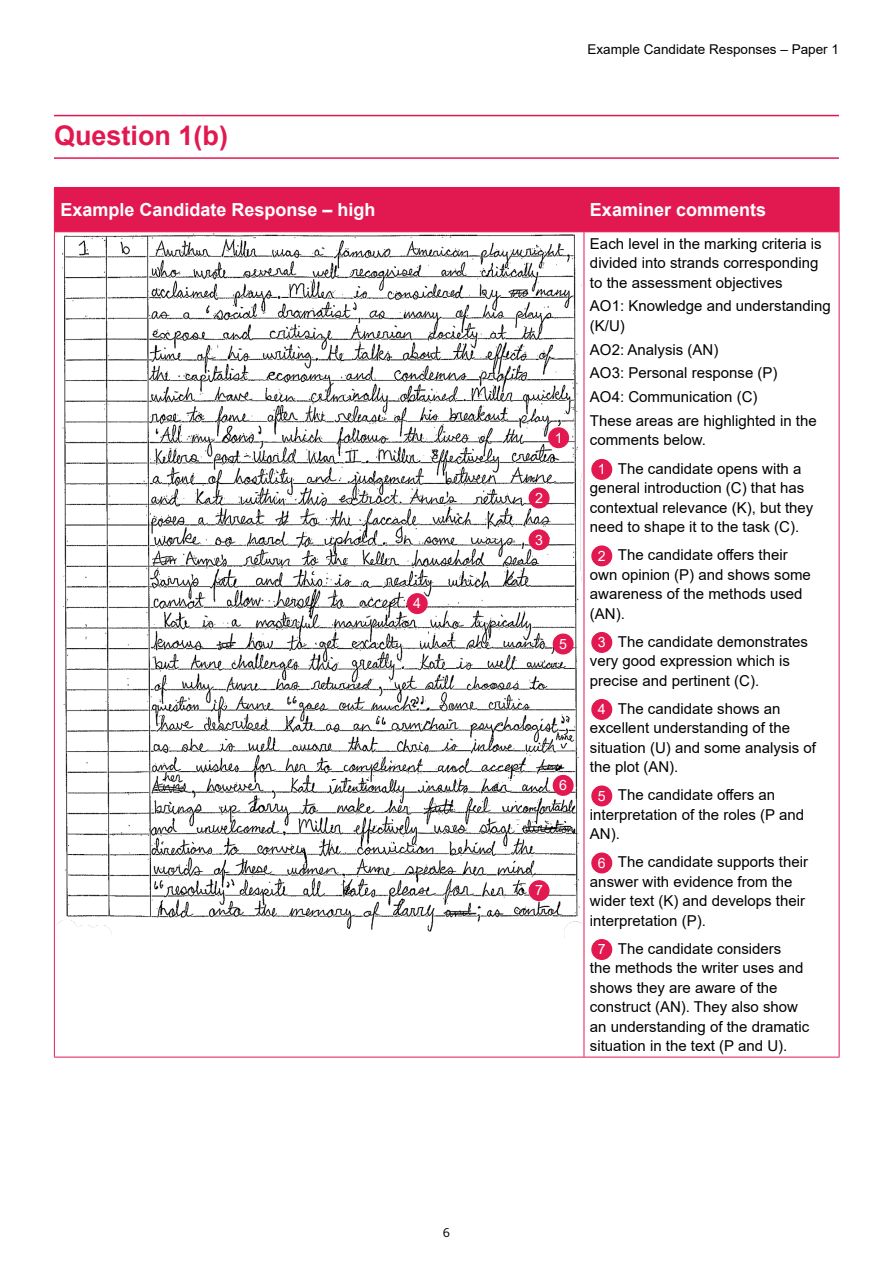
<style>
.page{position:relative;width:893px;height:1263px;background:#fff}
.page>*{position:absolute;margin:0;border:0;box-sizing:border-box;transform-origin:0 0}
.t1{font:700 27px "Arial";color:#e21951}
.t2{font:700 18px "Arial";color:#fff}
.t3{font:15px/19.5px "Arial";color:#000}
.t4{font:14.25px "Arial";color:#fff}
.t5{font:13.5px "Arial";color:#000}
.t6{font:300 13.5px "Bliss Pro";color:#000}
.s1{font-size:14.25px;color:#fff}
</style>
<div class="page">
<img style="left:57px;top:234px;width:524px;height:703px">
<hr style="left:54px;top:115px;width:785px;height:1px;background:#e21951">
<hr style="left:54px;top:157px;width:785px;height:2px;background:#e21951">
<div style="left:55px;top:188px;width:784px;height:43px;background:#e21951"></div>
<hr style="left:54px;top:188px;width:1px;height:43px;background:#e21951">
<hr style="left:54px;top:187px;width:530px;height:1px;background:#e21951">
<hr style="left:584px;top:187px;width:255px;height:1px;background:#e21951">
<hr style="left:584px;top:188px;width:1px;height:43px;background:#e21951">
<hr style="left:839px;top:188px;width:1px;height:43px;background:#e21951">
<hr style="left:54px;top:231px;width:530px;height:1px;background:#e21951">
<hr style="left:584px;top:231px;width:255px;height:1px;background:#e21951">
<hr style="left:54px;top:232px;width:1px;height:825px;background:#e21951">
<hr style="left:584px;top:232px;width:1px;height:825px;background:#e21951">
<hr style="left:839px;top:232px;width:1px;height:825px;background:#e21951">
<hr style="left:54px;top:1057px;width:530px;height:1px;background:#e21951">
<hr style="left:584px;top:1057px;width:255px;height:1px;background:#e21951">
<div style="left:592px;top:460px;width:20px;height:19px;background:#e21951;border-radius:50%"></div>
<div style="left:591px;top:459px;width:21px;height:21px;border:1px solid #e21951;border-radius:50%"></div>
<div style="left:592px;top:546px;width:20px;height:20px;background:#e21951;border-radius:50%"></div>
<div style="left:591px;top:545px;width:21px;height:21px;border:1px solid #e21951;border-radius:50%"></div>
<div style="left:592px;top:633px;width:20px;height:19px;background:#e21951;border-radius:50%"></div>
<div style="left:591px;top:632px;width:21px;height:21px;border:1px solid #e21951;border-radius:50%"></div>
<div style="left:592px;top:700px;width:20px;height:19px;background:#e21951;border-radius:50%"></div>
<div style="left:591px;top:699px;width:21px;height:21px;border:1px solid #e21951;border-radius:50%"></div>
<div style="left:592px;top:786px;width:20px;height:20px;background:#e21951;border-radius:50%"></div>
<div style="left:591px;top:785px;width:21px;height:21px;border:1px solid #e21951;border-radius:50%"></div>
<div style="left:592px;top:853px;width:20px;height:20px;background:#e21951;border-radius:50%"></div>
<div style="left:591px;top:852px;width:21px;height:21px;border:1px solid #e21951;border-radius:50%"></div>
<div style="left:592px;top:940px;width:20px;height:19px;background:#e21951;border-radius:50%"></div>
<div style="left:591px;top:939px;width:21px;height:21px;border:1px solid #e21951;border-radius:50%"></div>
<div style="left:549px;top:428px;width:19px;height:20px;background:#e21951;border-radius:50%"></div>
<div style="left:548px;top:427px;width:21px;height:21px;border:1px solid #e21951;border-radius:50%"></div>
<div style="left:529px;top:488px;width:20px;height:20px;background:#e21951;border-radius:50%"></div>
<div style="left:529px;top:487px;width:21px;height:21px;border:1px solid #e21951;border-radius:50%"></div>
<div style="left:529px;top:530px;width:20px;height:20px;background:#e21951;border-radius:50%"></div>
<div style="left:529px;top:529px;width:21px;height:21px;border:1px solid #e21951;border-radius:50%"></div>
<div style="left:407px;top:594px;width:20px;height:19px;background:#e21951;border-radius:50%"></div>
<div style="left:407px;top:593px;width:21px;height:21px;border:1px solid #e21951;border-radius:50%"></div>
<div style="left:553px;top:634px;width:20px;height:20px;background:#e21951;border-radius:50%"></div>
<div style="left:553px;top:633px;width:21px;height:21px;border:1px solid #e21951;border-radius:50%"></div>
<div style="left:553px;top:775px;width:20px;height:20px;background:#e21951;border-radius:50%"></div>
<div style="left:553px;top:775px;width:21px;height:21px;border:1px solid #e21951;border-radius:50%"></div>
<div style="left:529px;top:881px;width:20px;height:19px;background:#e21951;border-radius:50%"></div>
<div style="left:529px;top:880px;width:21px;height:21px;border:1px solid #e21951;border-radius:50%"></div>
<h1 class="t1" style="left:54px;top:117px;width:176px">Question 1(b)</h1>
<p class="t5" style="left:588px;top:40px;width:253px">Example Candidate Responses – Paper 1</p>
<p class="t2" style="left:60px;top:197px;width:317px">Example Candidate Response – high</p>
<p class="t2" style="left:590px;top:197px;width:178px">Examiner comments</p>
<p class="t3" style="left:590px;top:234px;width:233px">Each level in the marking criteria is divided into strands corresponding to the assessment objectives</p>
<p class="t3" style="left:590px;top:296px;width:242px">AO1: Knowledge and understanding (K/U)</p>
<p class="t3" style="left:590px;top:337px;width:228px;line-height:23.7px">AO2: Analysis (AN)<br>AO3: Personal response (P)<br>AO4: Communication (C)<br>These areas are highlighted in the</p>
<p class="t3" style="left:598px;top:426px;width:205px;line-height:28px;text-indent:-8px">comments below.<br><span class="s1">1</span> The candidate opens with a</p>
<p class="t3" style="left:590px;top:478px;width:225px">general introduction (C) that has contextual relevance (K), but they need to shape it to the task (C).</p>
<p class="t3" style="left:590px;top:545px;width:222px;text-indent:8px"><span class="s1">2</span> The candidate offers their own opinion (P) and shows some awareness of the methods used (AN).</p>
<p class="t3" style="left:590px;top:631px;width:220px;text-indent:8px"><span class="s1">3</span> The candidate demonstrates very good expression which is precise and pertinent (C).</p>
<p class="t3" style="left:590px;top:698px;width:227px;text-indent:8px"><span class="s1">4</span> The candidate shows an excellent understanding of the situation (U) and some analysis of the plot (AN).</p>
<p class="t3" style="left:590px;top:785px;width:216px;text-indent:8px"><span class="s1">5</span> The candidate offers an interpretation of the roles (P and<br>AN).</p>
<p class="t3" style="left:590px;top:852px;width:220px;text-indent:8px"><span class="s1">6</span> The candidate supports their answer with evidence from the wider text (K) and develops their interpretation (P).</p>
<p class="t3" style="left:590px;top:938px;width:221px;text-indent:8px"><span class="s1">7</span> The candidate considers<br>the methods the writer uses and shows they are aware of the construct (AN). They also show an understanding of the dramatic situation in the text (P and U).</p>
<p class="t4" style="left:555px;top:428px;width:9px">1</p>
<p class="t4" style="left:535px;top:488px;width:9px">2</p>
<p class="t4" style="left:535px;top:530px;width:9px">3</p>
<p class="t4" style="left:413px;top:593px;width:9px">4</p>
<p class="t4" style="left:559px;top:634px;width:9px">5</p>
<p class="t4" style="left:559px;top:775px;width:9px">6</p>
<p class="t4" style="left:535px;top:880px;width:9px">7</p>
<p class="t6" style="left:443px;top:1224px;width:9px">6</p>
</div>
